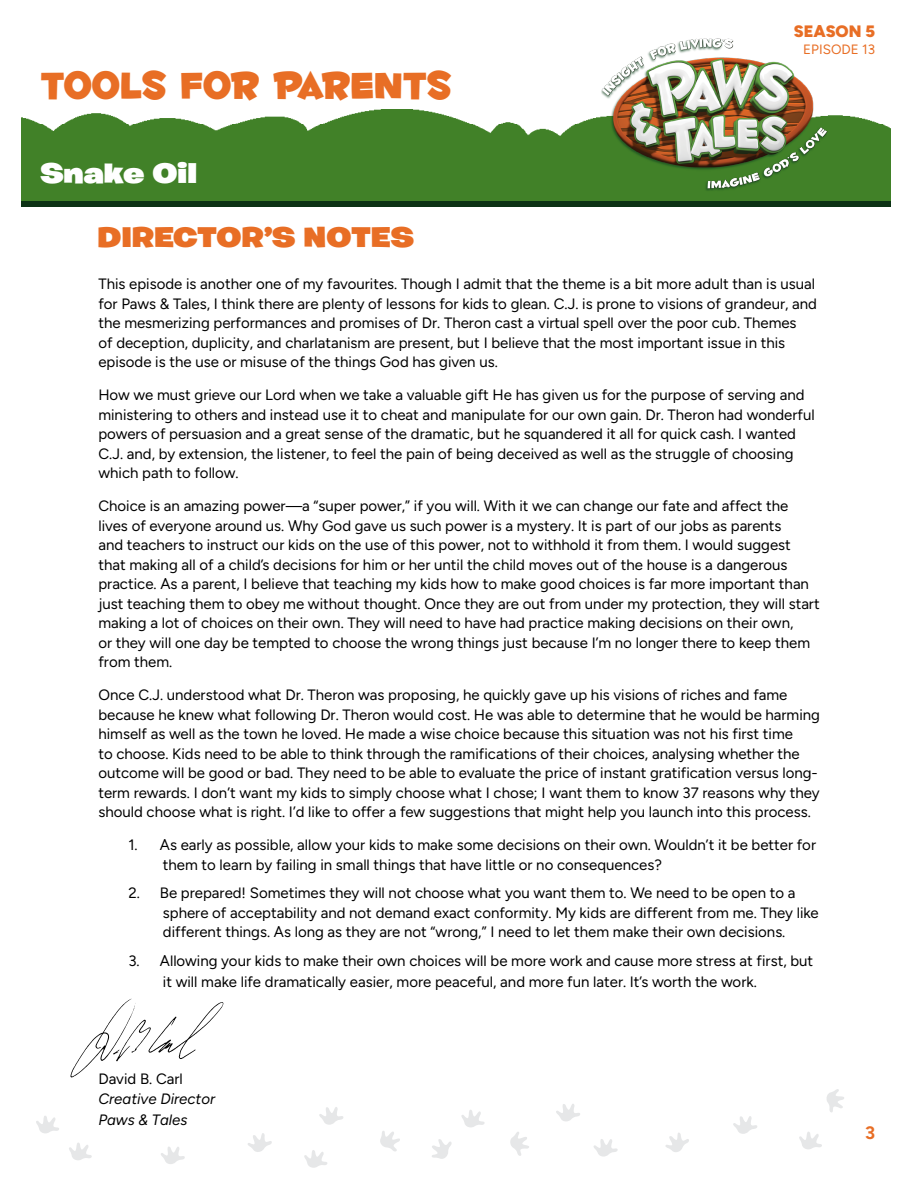
<style>
.page{position:relative;width:918px;height:1188px;background:#fff}
.page>*{position:absolute;margin:0;border:0;box-sizing:border-box;transform-origin:0 0}
.t1{font:45px "Fontdinerdotcom Huggable";color:#e86e25}
.t2{font:900 28.5px "Burbank Big Wide";color:#e86e25}
.t3{font:900 28.5px "Burbank Big Wide";color:#fff}
.t4{font:300 18px "Figtree";color:#e86e25}
.t5{font:300 16.5px "Figtree";color:#e86e25}
.t6{font:300 15px/19.5px "Figtree";color:#000}
.t7{font:italic 300 15px/21px "Figtree";color:#000}
.t8{font:300 13.5px "Figtree";color:#e86e25}
</style>
<div class="page">
<img style="left:22px;top:110px;width:869px;height:92px">
<img style="left:598px;top:38px;width:234px;height:154px">
<div style="left:22px;top:202px;width:869px;height:5px;background:#0c3215"></div>
<svg style="left:799px;top:1132px;width:23px;height:17px"></svg>
<svg style="left:733px;top:1116px;width:24px;height:18px"></svg>
<svg style="left:826px;top:1089px;width:18px;height:24px"></svg>
<svg style="left:69px;top:1143px;width:23px;height:17px"></svg>
<svg style="left:36px;top:1116px;width:23px;height:17px"></svg>
<svg style="left:161px;top:1147px;width:24px;height:17px"></svg>
<svg style="left:380px;top:1131px;width:20px;height:21px"></svg>
<svg style="left:248px;top:1133px;width:24px;height:19px"></svg>
<svg style="left:304px;top:1150px;width:23px;height:18px"></svg>
<svg style="left:432px;top:1139px;width:20px;height:20px"></svg>
<svg style="left:319px;top:1107px;width:24px;height:18px"></svg>
<svg style="left:510px;top:1132px;width:19px;height:24px"></svg>
<svg style="left:461px;top:1110px;width:24px;height:17px"></svg>
<svg style="left:593px;top:1139px;width:25px;height:18px"></svg>
<svg style="left:556px;top:1104px;width:24px;height:17px"></svg>
<svg style="left:665px;top:1133px;width:24px;height:19px"></svg>
<svg style="left:70px;top:999px;width:154px;height:79px"></svg>
<h1 class="t1" style="left:40px;top:58px;width:412px">TOOLS FOR PARENTS</h1>
<h2 class="t3" style="left:40px;top:155px;width:158px">Snake Oil</h2>
<p class="t5" style="left:794px;top:22px;width:83px">SEASON 5</p>
<p class="t8" style="left:803px;top:41px;width:73px">EPISODE 13</p>
<h2 class="t2" style="left:98px;top:219px;width:318px">DIRECTOR’S NOTES</h2>
<p class="t6" style="left:98px;top:274px;width:720px">This episode is another one of my favourites. Though I admit that the theme is a bit more adult than is usual for Paws &amp; Tales, I think there are plenty of lessons for kids to glean. C.J. is prone to visions of grandeur, and the mesmerizing performances and promises of Dr. Theron cast a virtual spell over the poor cub. Themes<br>of deception, duplicity, and charlatanism are present, but I believe that the most important issue in this episode is the use or misuse of the things God has given us.</p>
<p class="t6" style="left:98px;top:385px;width:718px">How we must grieve our Lord when we take a valuable gift He has given us for the purpose of serving and ministering to others and instead use it to cheat and manipulate for our own gain. Dr. Theron had wonderful powers of persuasion and a great sense of the dramatic, but he squandered it all for quick cash. I wanted C.J. and, by extension, the listener, to feel the pain of being deceived as well as the struggle of choosing which path to follow.</p>
<p class="t6" style="left:98px;top:496px;width:723px">Choice is an amazing power—a “super power,” if you will. With it we can change our fate and affect the lives of everyone around us. Why God gave us such power is a mystery. It is part of our jobs as parents<br>and teachers to instruct our kids on the use of this power, not to withhold it from them. I would suggest that making all of a child’s decisions for him or her until the child moves out of the house is a dangerous practice. As a parent, I believe that teaching my kids how to make good choices is far more important than just teaching them to obey me without thought. Once they are out from under my protection, they will start making a lot of choices on their own. They will need to have had practice making decisions on their own,<br>or they will one day be tempted to choose the wrong things just because I’m no longer there to keep them from them.</p>
<p class="t6" style="left:98px;top:685px;width:723px">Once C.J. understood what Dr. Theron was proposing, he quickly gave up his visions of riches and fame because he knew what following Dr. Theron would cost. He was able to determine that he would be harming himself as well as the town he loved. He made a wise choice because this situation was not his first time<br>to choose. Kids need to be able to think through the ramifications of their choices, analysing whether the outcome will be good or bad. They need to be able to evaluate the price of instant gratification versus long&shy;term rewards. I don’t want my kids to simply choose what I chose; I want them to know 37 reasons why they should choose what is right. I’d like to offer a few suggestions that might help you launch into this process.</p>
<p class="t6" style="left:163px;top:835px;width:655px;text-indent:-34px">1. As early as possible, allow your kids to make some decisions on their own. Wouldn’t it be better for them to learn by failing in small things that have little or no consequences?</p>
<p class="t6" style="left:163px;top:883px;width:657px;text-indent:-34px">2. Be prepared! Sometimes they will not choose what you want them to. We need to be open to a sphere of acceptability and not demand exact conformity. My kids are different from me. They like different things. As long as they are not “wrong,” I need to let them make their own decisions.</p>
<p class="t6" style="left:163px;top:950px;width:652px;line-height:21px;text-indent:-34px">3. Allowing your kids to make their own choices will be more work and cause more stress at first, but it will make life dramatically easier, more peaceful, and more fun later. It’s worth the work.</p>
<p class="t6" style="left:98px;top:1069px;width:86px">David B. Carl</p>
<p class="t7" style="left:98px;top:1088px;width:118px">Creative Director<br>Paws &amp; Tales</p>
<p class="t4" style="left:865px;top:1123px;width:12px">3</p>
</div>
